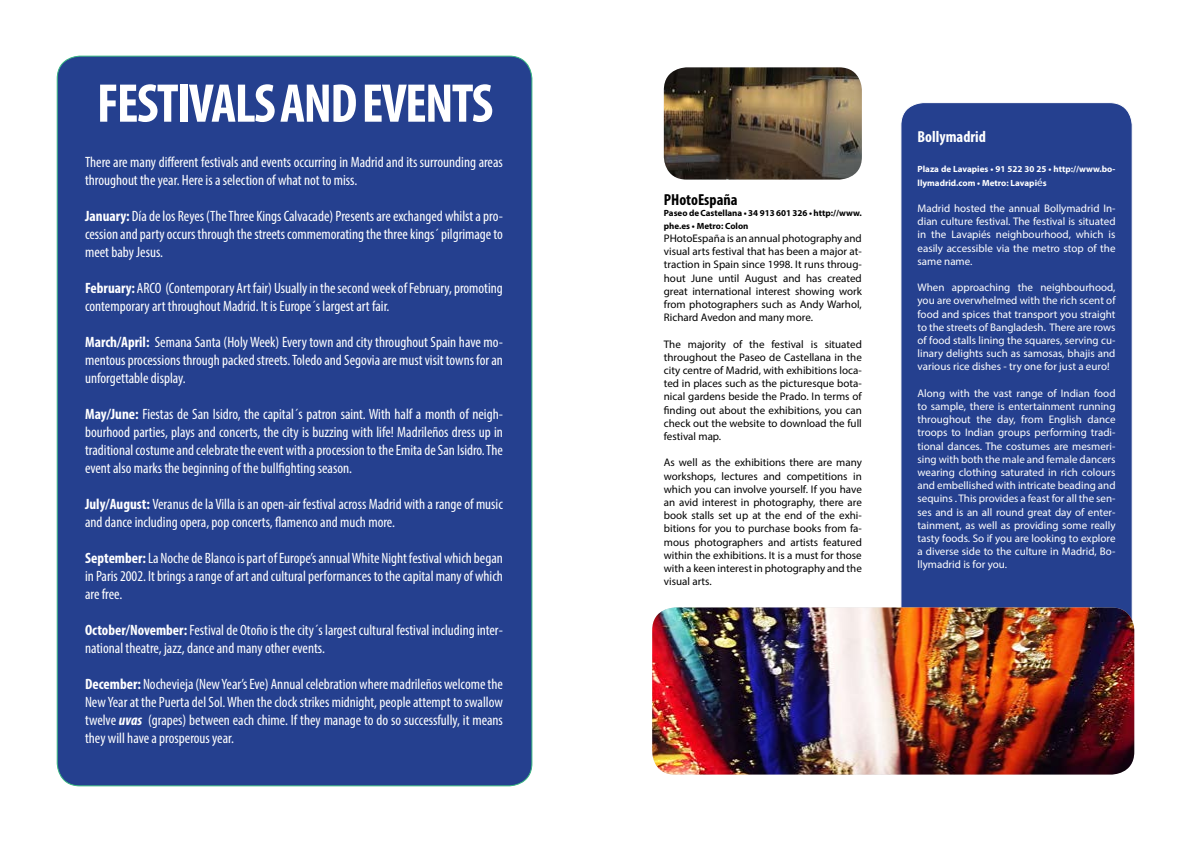
<style>
.page{position:relative;width:1191px;height:842px;background:#fff}
.page>*{position:absolute;margin:0;border:0;box-sizing:border-box;transform-origin:0 0}
.t1{font:700 condensed 55px "Myriad Pro";letter-spacing:-.03em;color:#fff}
.t2{font:700 condensed 16px "Myriad Pro";color:#000}
.t3{font:700 condensed 16px "Myriad Pro";color:#fff}
.t4{font:condensed 15px/18px "Myriad Pro";color:#fff;text-align:justify}
.t5{font:11px/13.2px "Myriad Pro";color:#fff;text-align:justify}
.t6{font:11px/13.2px "Myriad Pro";color:#000;text-align:justify}
.t7{font:700 9px/13.2px "Myriad Pro";color:#fff}
.t8{font:700 9px/13.2px "Myriad Pro";color:#000}
.s1{font-weight:700}
.s2{font-weight:700;font-style:italic}
.s3{font-weight:400;font-size:11px}
</style>
<div class="page">
<div style="left:901px;top:103px;width:231px;height:624px;background:#25408f;border-radius:23px"></div>
<img style="left:664px;top:67px;width:198px;height:113px">
<img style="left:652px;top:607px;width:482px;height:167px">
<div style="left:57px;top:56px;width:475px;height:730px;background:#25408f;border-radius:23px"></div>
<h1 class="t1" style="left:97px;top:69px;width:398px">festivals and events</h1>
<p class="t4" style="left:85px;top:152px;width:419px">There are many different festivals and events occurring in Madrid and its surrounding areas throughout the year. Here is a selection of what not to miss.</p>
<p class="t4" style="left:85px;top:206px;width:419px"><span class="s1">January:</span> Día de los Reyes (The Three Kings Calvacade) Presents are exchanged whilst a pro&shy;cession and party occurs through the streets commemorating the three kings´ pilgrimage to meet baby Jesus.</p>
<p class="t4" style="left:85px;top:278px;width:419px"><span class="s1">February:</span> ARCO (Contemporary Art fair) Usually in the second week of February, promoting contemporary art throughout Madrid. It is Europe´s largest art fair.</p>
<p class="t4" style="left:85px;top:332px;width:419px"><span class="s1">March/April:</span> Semana Santa (Holy Week) Every town and city throughout Spain have mo&shy;mentous processions through packed streets. Toledo and Segovia are must visit towns for an unforgettable display.</p>
<p class="t4" style="left:85px;top:404px;width:419px"><span class="s1">May/June:</span> Fiestas de San Isidro, the capital´s patron saint. With half a month of neigh&shy;bourhood parties, plays and concerts, the city is buzzing with life! Madrileños dress up in traditional costume and celebrate the event with a procession to the Emita de San Isidro. The event also marks the beginning of the bullfighting season.</p>
<p class="t4" style="left:85px;top:494px;width:419px"><span class="s1">July/August:</span> Veranus de la Villa is an open-air festival across Madrid with a range of music and dance including opera, pop concerts, flamenco and much more.</p>
<p class="t4" style="left:85px;top:548px;width:419px"><span class="s1">September:</span> La Noche de Blanco is part of Europe’s annual White Night festival which began in Paris 2002. It brings a range of art and cultural performances to the capital many of which are free.</p>
<p class="t4" style="left:85px;top:620px;width:419px"><span class="s1">October/November:</span> Festival de Otoño is the city´s largest cultural festival including inter&shy;national theatre, jazz, dance and many other events.</p>
<p class="t4" style="left:85px;top:674px;width:419px"><span class="s1">December:</span> Nochevieja (New Year’s Eve) Annual celebration where madrileños welcome the New Year at the Puerta del Sol. When the clock strikes midnight, people attempt to swallow twelve <span class="s2">uvas</span> (grapes) between each chime. If they manage to do so successfully, it means they will have a prosperous year.</p>
<p class="t2" style="left:664px;top:189px;width:75px">PHotoEspaña</p>
<p class="t8" style="left:664px;top:206px;width:199px">Paseo de Castellana • 34 913 601 326 • http://www. phe.es • Metro: Colon</p>
<p class="t6" style="left:664px;top:232px;width:199px">PHotoEspaña is an annual photography and visual arts festival that has been a major at&shy;traction in Spain since 1998. It runs throug&shy;hout June until August and has created great international interest showing work from photographers such as Andy Warhol, Richard Avedon and many more.</p>
<p class="t6" style="left:664px;top:337px;width:199px">The majority of the festival is situated throughout the Paseo de Castellana in the city centre of Madrid, with exhibitions loca&shy;ted in places such as the picturesque bota&shy;nical gardens beside the Prado. In terms of finding out about the exhibitions, you can check out the website to download the full festival map.</p>
<p class="t6" style="left:664px;top:456px;width:199px">As well as the exhibitions there are many workshops, lectures and competitions in which you can involve yourself. If you have an avid interest in photography, there are book stalls set up at the end of the exhi&shy;bitions for you to purchase books from fa&shy;mous photographers and artists featured within the exhibitions. It is a must for those with a keen interest in photography and the visual arts.</p>
<p class="t3" style="left:917px;top:127px;width:70px">Bollymadrid</p>
<p class="t7" style="left:917px;top:162px;width:199px">Plaza de Lavapies • 91 522 30 25 • http://www.bo&shy;llymadrid.com • Metro: Lavapi<span class="s3">é</span>s</p>
<p class="t5" style="left:917px;top:202px;width:199px">Madrid hosted the annual Bollymadrid In&shy;dian culture festival. The festival is situated in the Lavapiés neighbourhood, which is easily accessible via the metro stop of the same name.</p>
<p class="t5" style="left:917px;top:281px;width:199px">When approaching the neighbourhood, you are overwhelmed with the rich scent of food and spices that transport you straight to the streets of Bangladesh. There are rows of food stalls lining the squares, serving cu&shy;linary delights such as samosas, bhajis and various rice dishes - try one for just a euro!</p>
<p class="t5" style="left:917px;top:386px;width:199px">Along with the vast range of Indian food to sample, there is entertainment running throughout the day, from English dance troops to Indian groups performing tradi&shy;tional dances. The costumes are mesmeri&shy;sing with both the male and female dancers wearing clothing saturated in rich colours and embellished with intricate beading and sequins . This provides a feast for all the sen&shy;ses and is an all round great day of enter&shy;tainment, as well as providing some really tasty foods. So if you are looking to explore a diverse side to the culture in Madrid, Bo&shy;llymadrid is for you.</p>
</div>
